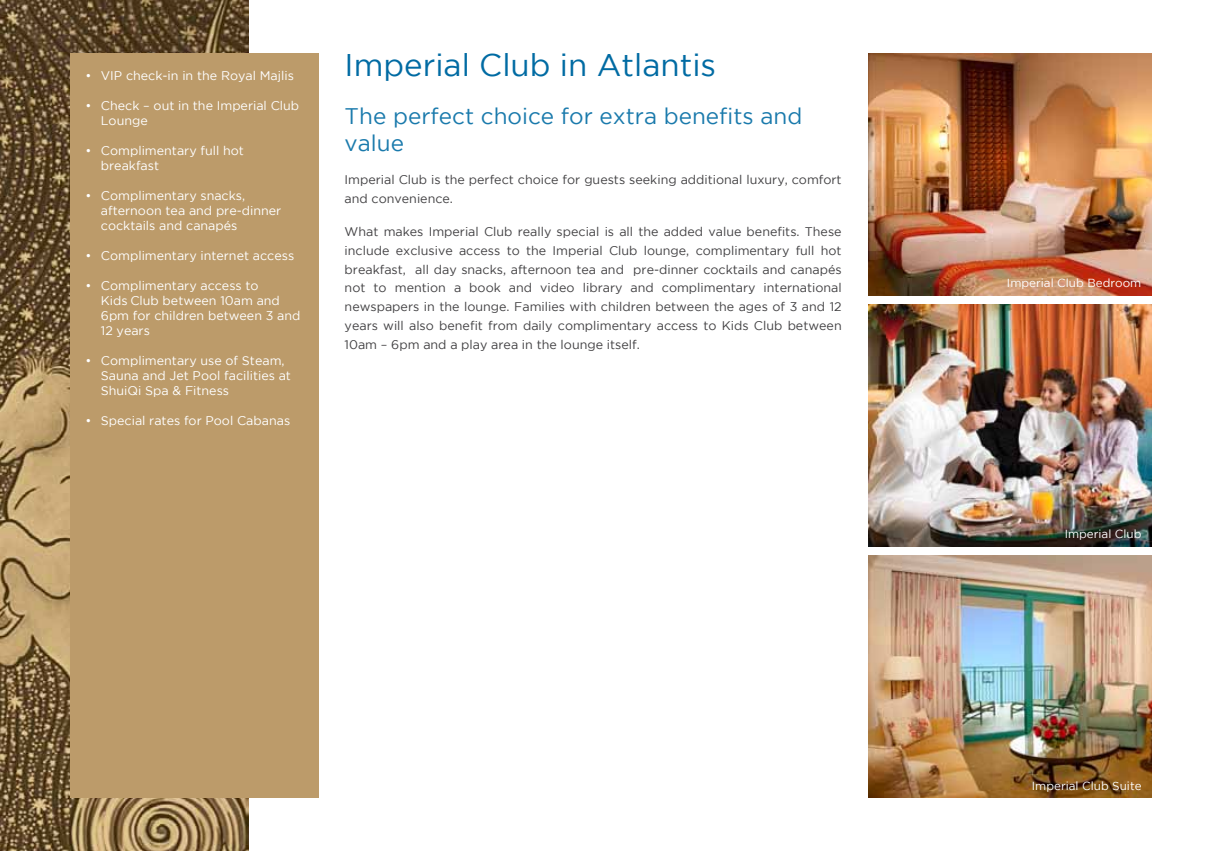
<style>
.page{position:relative;width:1205px;height:851px;background:#fff}
.page>*{position:absolute;margin:0;border:0;box-sizing:border-box;transform-origin:0 0}
.t1{font:31.25px "Gotham";color:#006ba3}
.t2{font:22.5px/27px "Gotham";color:#1a7aac}
.t3{font:12.5px/18.8px "Gotham";color:#414042}
.t4{font:12.5px/15px "Gotham";color:#fff}
.t5{font:11.62px "Gotham";color:#fff}
</style>
<div class="page">
<img style="left:868px;top:53px;width:284px;height:243px">
<img style="left:868px;top:304px;width:284px;height:242px">
<img style="left:0;top:0;width:248px;height:850px">
<div style="left:71px;top:53px;width:248px;height:744px;background:#bc9b6a"></div>
<img style="left:868px;top:555px;width:284px;height:242px">
<p class="t4" style="left:85px;top:68px;width:210px">• VIP check-in in the Royal Majlis</p>
<p class="t4" style="left:101px;top:98px;width:200px;text-indent:-16px">• Check – out in the Imperial Club<br>Lounge</p>
<p class="t4" style="left:101px;top:143px;width:144px;text-indent:-16px">• Complimentary full hot breakfast</p>
<p class="t4" style="left:101px;top:188px;width:182px;text-indent:-16px">• Complimentary snacks, afternoon tea and pre-dinner cocktails and canapés</p>
<p class="t4" style="left:85px;top:248px;width:210px">• Complimentary internet access</p>
<p class="t4" style="left:101px;top:278px;width:201px;text-indent:-16px">• Complimentary access to<br>Kids Club between 10am and<br>6pm for children between 3 and<br>12 years</p>
<p class="t4" style="left:101px;top:353px;width:192px;text-indent:-16px">• Complimentary use of Steam,<br>Sauna and Jet Pool facilities at<br>ShuiQi Spa &amp; Fitness</p>
<p class="t4" style="left:85px;top:413px;width:206px">• Special rates for Pool Cabanas</p>
<h1 class="t1" style="left:345px;top:48px;width:373px">Imperial Club in Atlantis</h1>
<h2 class="t2" style="left:345px;top:102px;width:459px">The perfect choice for extra benefits and value</h2>
<p class="t3" style="left:345px;top:170px;width:498px">Imperial Club is the perfect choice for guests seeking additional luxury, comfort and convenience.</p>
<p class="t3" style="left:345px;top:222px;width:498px;text-align:justify">What makes Imperial Club really special is all the added value benefits. These include exclusive access to the Imperial Club lounge, complimentary full hot breakfast, all day snacks, afternoon tea and pre-dinner cocktails and canapés not to mention a book and video library and complimentary international newspapers in the lounge. Families with children between the ages of 3 and 12 years will also benefit from daily complimentary access to Kids Club between 10am – 6pm and a play area in the lounge itself.</p>
<p class="t5" style="left:1007px;top:276px;width:136px">Imperial Club Bedroom</p>
<p class="t5" style="left:1064px;top:527px;width:78px">Imperial Club</p>
<p class="t5" style="left:1032px;top:779px;width:111px">Imperial Club Suite</p>
</div>
